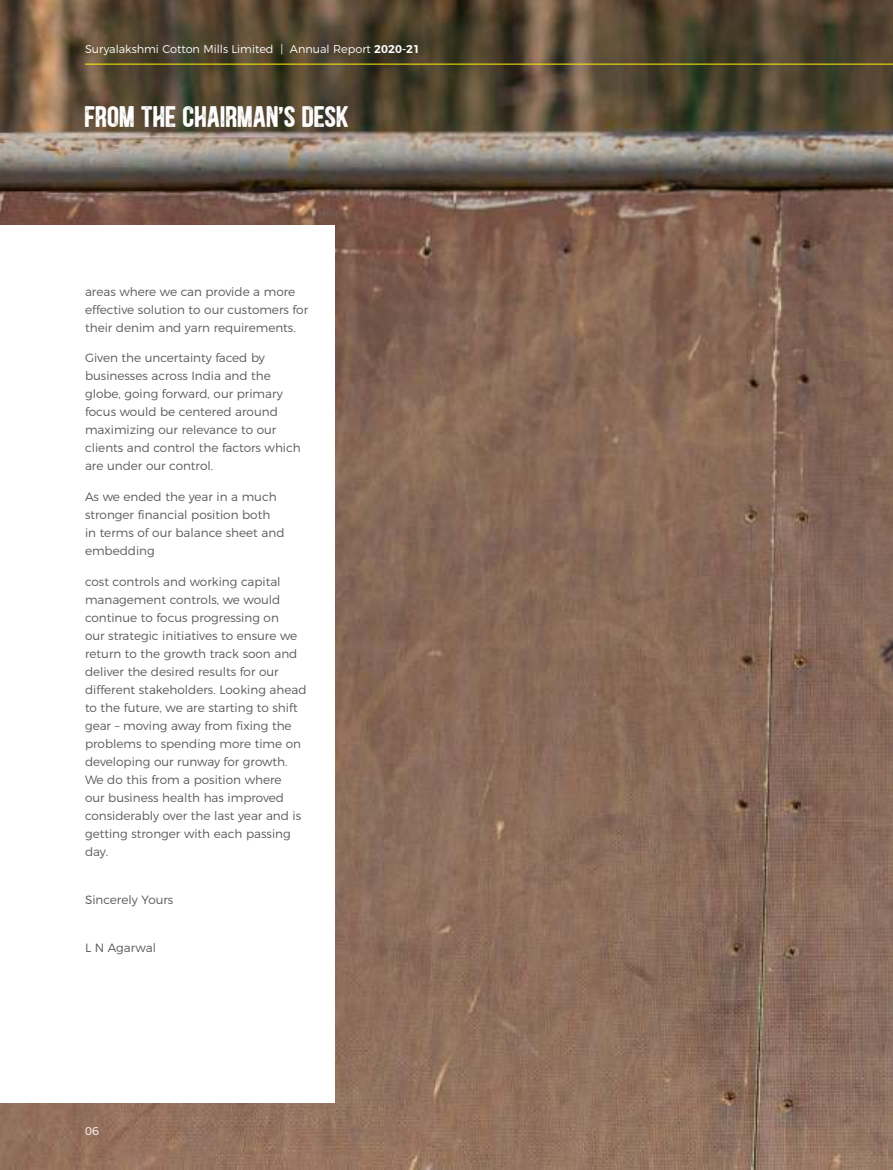
<style>
.page{position:relative;width:893px;height:1170px;background:#fff}
.page>*{position:absolute;margin:0;border:0;box-sizing:border-box;transform-origin:0 0}
.t1{font:700 30px "Blackside Rust";color:#fff}
.t2{font:300 12px/18px "Montserrat";color:#57585b}
.t3{font:300 11.25px "Montserrat";color:#fff}
.s1{font-family:"Montserrat Alternates";font-weight:600}
</style>
<div class="page">
<img style="left:0;top:0;width:893px;height:1169px">
<div style="left:0;top:225px;width:334px;height:877px;background:#fff"></div>
<hr style="left:85px;top:64px;width:808px;height:1px;background:#fff100">
<p class="t3" style="left:85px;top:41px;width:337px">Suryalakshmi Cotton Mills Limited | Annual Report <span class="s1">2020-21</span></p>
<h1 class="t1" style="left:85px;top:102px;width:266px">FROM THE CHAIRMAN’S DESK</h1>
<p class="t2" style="left:85px;top:281px;width:225px">areas where we can provide a more effective solution to our customers for their denim and yarn requirements.</p>
<p class="t2" style="left:85px;top:348px;width:217px">Given the uncertainty faced by businesses across India and the globe, going forward, our primary focus would be centered around maximizing our relevance to our clients and control the factors which are under our control.</p>
<p class="t2" style="left:85px;top:487px;width:201px">As we ended the year in a much stronger financial position both<br>in terms of our balance sheet and embedding</p>
<p class="t2" style="left:85px;top:571px;width:223px">cost controls and working capital management controls, we would continue to focus progressing on<br>our strategic initiatives to ensure we return to the growth track soon and deliver the desired results for our different stakeholders. Looking ahead to the future, we are starting to shift gear – moving away from fixing the problems to spending more time on developing our runway for growth.<br>We do this from a position where<br>our business health has improved considerably over the last year and is getting stronger with each passing day.</p>
<p class="t2" style="left:85px;top:889px;width:90px">Sincerely Yours</p>
<p class="t2" style="left:85px;top:937px;width:73px">L N Agarwal</p>
<p class="t3" style="left:85px;top:1122px;width:15px">06</p>
</div>
